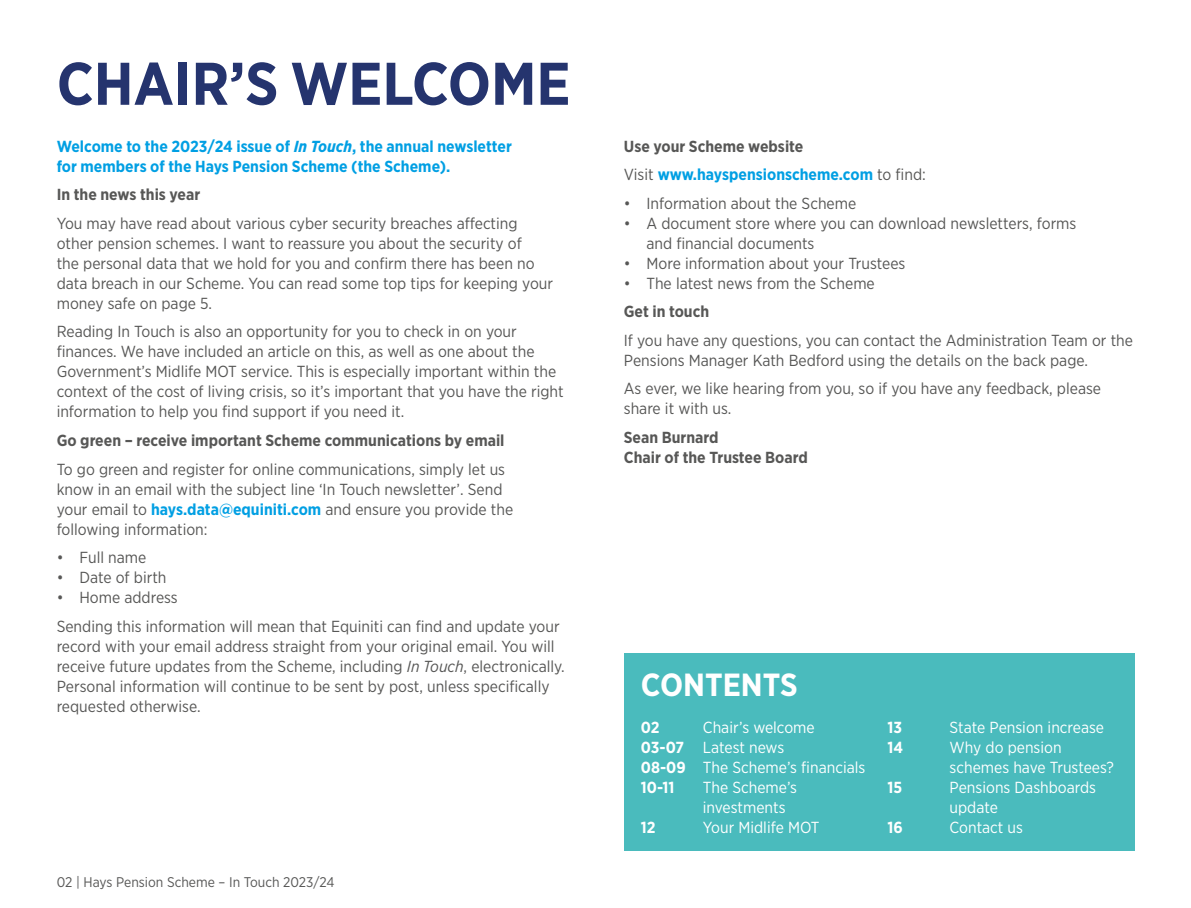
<style>
.page{position:relative;width:1191px;height:908px;background:#fff}
.page>*{position:absolute;margin:0;border:0;box-sizing:border-box;transform-origin:0 0}
.t1{font:700 60px "Gotham Narrow";color:#25346e}
.t2{font:700 32px "Gotham Narrow";color:#fff}
.t3{font:16px/20px "Gotham Narrow";color:#575756}
.t4{font:16px/20px "Gotham Narrow";color:#fff}
.t5{font:700 16px/20px "Gotham Narrow";color:#009fe3}
.t6{font:700 16px/20px "Gotham Narrow";color:#575756}
.t7{font:700 16px "Gotham Narrow";color:#fff}
.t8{font:14px "Gotham Narrow";color:#575756}
.s1{font-style:italic}
.s2{font-weight:700;color:#009fe3}
.s3{color:#575756}
.s4{font-weight:400;color:#575756}
.s5{font-weight:700}
</style>
<div class="page">
<div style="left:624px;top:653px;width:510px;height:197px;background:#4abbbd"></div>
<h1 class="t1" style="left:57px;top:45px;width:515px">CHAIR’S WELCOME</h1>
<p class="t5" style="left:57px;top:136px;width:457px">Welcome to the 2023/24 issue of <span class="s1">In Touch</span>, the annual newsletter for members of the Hays Pension Scheme (the Scheme).</p>
<p class="t6" style="left:57px;top:184px;width:145px">In the news this year</p>
<p class="t3" style="left:57px;top:213px;width:498px">You may have read about various cyber security breaches affecting other pension schemes. I want to reassure you about the security of<br>the personal data that we hold for you and confirm there has been no data breach in our Scheme. You can read some top tips for keeping your money safe on page 5.</p>
<p class="t3" style="left:57px;top:321px;width:508px">Reading In Touch is also an opportunity for you to check in on your finances. We have included an article on this, as well as one about the Government’s Midlife MOT service. This is especially important within the context of the cost of living crisis, so it’s important that you have the right information to help you find support if you need it.</p>
<p class="t6" style="left:57px;top:430px;width:449px">Go green – receive important Scheme communications by email</p>
<p class="t3" style="left:57px;top:458px;width:458px">To go green and register for online communications, simply let us know in an email with the subject line ‘In Touch newsletter’. Send your email to <span class="s2">hays.data@equiniti.com</span> and ensure you provide the following information:</p>
<p class="t3" style="left:57px;top:547px;width:91px">• Full name</p>
<p class="t3" style="left:57px;top:567px;width:111px">• Date of birth</p>
<p class="t3" style="left:57px;top:582px;width:504px;line-height:28.4px">• Home address<br>Sending this information will mean that Equiniti can find and update your</p>
<p class="t3" style="left:57px;top:635px;width:509px">record with your email address straight from your original email. You will receive future updates from the Scheme, including <span class="s1">In Touch</span>, electronically.<br>Personal information will continue to be sent by post, unless specifically requested otherwise.</p>
<p class="t8" style="left:57px;top:873px;width:279px">02 | Hays Pension Scheme – In Touch 2023/24</p>
<p class="t5" style="left:624px;top:132px;width:303px;line-height:28.4px"><span class="s3">Use your Scheme website<br></span><span class="s4">Visit</span> www.hayspensionscheme.com <span class="s4">to find:</span></p>
<p class="t3" style="left:624px;top:193px;width:234px">• Information about the Scheme</p>
<p class="t3" style="left:646px;top:213px;width:431px;text-indent:-23px">• A document store where you can download newsletters, forms and financial documents</p>
<p class="t3" style="left:624px;top:253px;width:283px">• More information about your Trustees</p>
<p class="t3" style="left:624px;top:273px;width:252px">• The latest news from the Scheme</p>
<p class="t6" style="left:624px;top:301px;width:87px">Get in touch</p>
<p class="t3" style="left:624px;top:330px;width:511px">If you have any questions, you can contact the Administration Team or the<br>Pensions Manager Kath Bedford using the details on the back page.</p>
<p class="t3" style="left:624px;top:378px;width:479px">As ever, we like hearing from you, so if you have any feedback, please share it with us.</p>
<p class="t6" style="left:624px;top:427px;width:185px">Sean Burnard<br>Chair of the Trustee Board</p>
<h2 class="t2" style="left:641px;top:664px;width:158px">CONTENTS</h2>
<p class="t7" style="left:641px;top:717px;width:20px">02</p>
<p class="t4" style="left:641px;top:717px;width:226px;text-indent:62px">Chair’s welcome<br><span class="s5">03-07</span> Latest news<br><span class="s5">08-09</span> The Scheme’s financials<br><span class="s5">10-11</span></p>
<p class="t4" style="left:703px;top:777px;width:96px">The Scheme’s investments</p>
<p class="t7" style="left:641px;top:817px;width:16px">12</p>
<p class="t4" style="left:703px;top:817px;width:118px">Your Midlife MOT</p>
<p class="t7" style="left:887px;top:717px;width:16px">13</p>
<p class="t4" style="left:949px;top:717px;width:156px">State Pension increase</p>
<p class="t7" style="left:887px;top:737px;width:17px">14</p>
<p class="t4" style="left:949px;top:737px;width:166px">Why do pension schemes have Trustees?</p>
<p class="t7" style="left:887px;top:777px;width:16px">15</p>
<p class="t4" style="left:949px;top:777px;width:148px">Pensions Dashboards update</p>
<p class="t7" style="left:887px;top:817px;width:17px">16</p>
<p class="t4" style="left:949px;top:817px;width:75px">Contact us</p>
</div>
